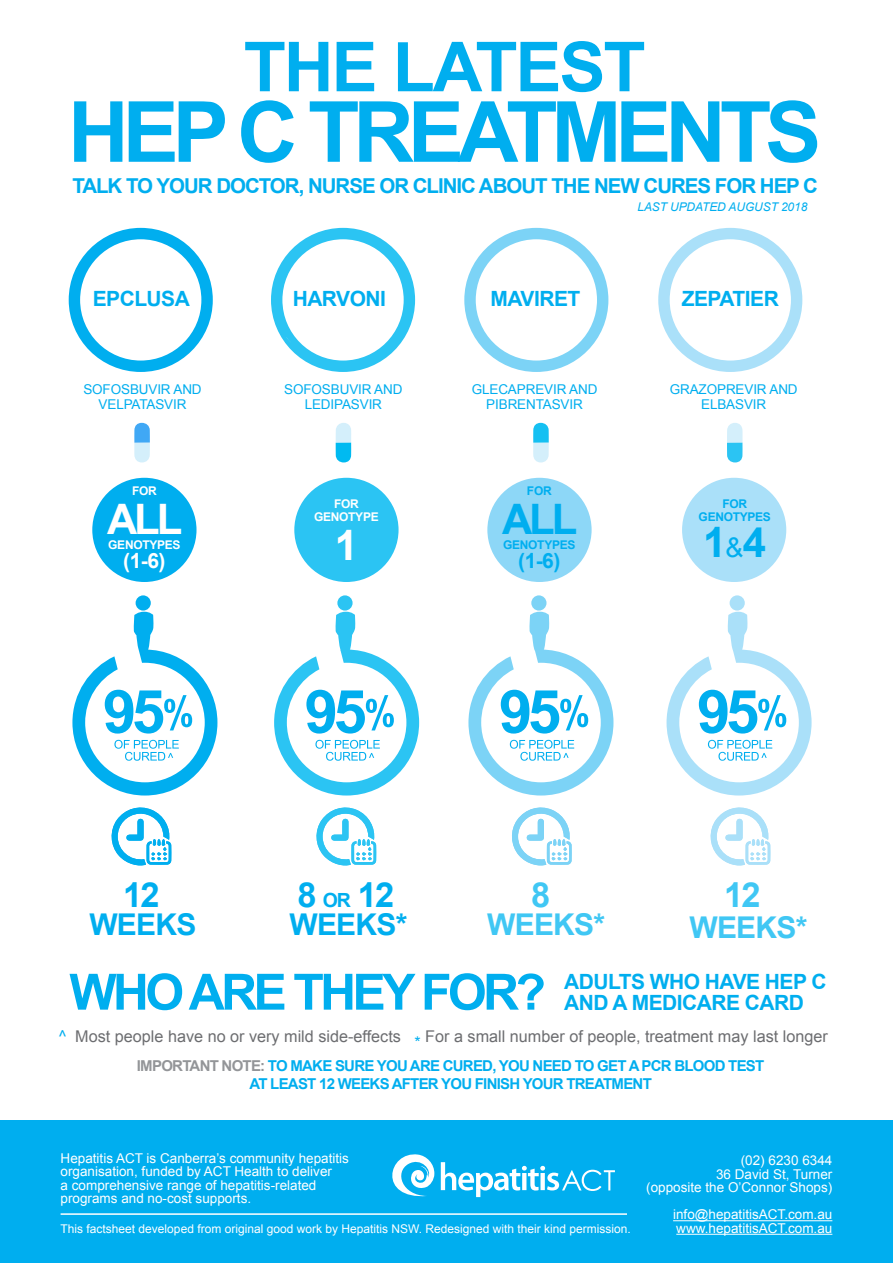
<style>
.page{position:relative;width:893px;height:1263px;background:#fff}
.page>*{position:absolute;margin:0;border:0;box-sizing:border-box;transform-origin:0 0}
.MAIN_HEAd{font:700 84.3px "Arial";letter-spacing:-.075em;color:#00aeef}
.MAIN_HEAd-2{font:700 69px "Arial";letter-spacing:-.03em;color:#00aeef}
.MAIN_HEAd-3{font:700 50.1px "Arial";letter-spacing:-.075em;color:#00aeef}
.PARAHEAD{font:700 42px "Arial";color:#00aeef}
.PARAHEAD-2{font:700 42px "Arial";color:#fff}
.PARAHEAD-3{font:700 34.5px "Arial";color:#00aeef}
.PARAHEAD-4{font:700 34.5px "Arial";color:#40c7f4}
.PARAHEAD-5{font:700 30px "Arial";letter-spacing:-.025em;color:#40c7f4}
.PARAHEAD-6{font:700 30px "Arial";letter-spacing:-.025em;color:#00aeef}
.PARAHEAD-7{font:700 21px "Arial";letter-spacing:-.025em;color:#00aeef}
.MAIN_HEAd-4{font:700 21px/21px "Arial";letter-spacing:-.025em;color:#00aeef}
.PARAHEAD-8{font:700 21px "Arial";color:#fff}
.subhead{font:700 20.55px "Arial";letter-spacing:-.05em;color:#00aeef}
.PAR{font:16.2px "Arial";color:#6c6d70}
.PAR-2{font:700 15px/18px "Arial";letter-spacing:-.05em;color:#00aeef;text-align:center}
.t1{font:13.5px/13.5px "Arial";color:#fff;text-align:right}
.PAR-3{font:13.5px/15px "Arial";letter-spacing:-.01em;color:#00aeef;text-align:center}
.t2{font:12px "Arial";color:#fff}
.PARAHEAD-9{font:700 12px/13.5px "Arial";letter-spacing:-.025em;color:#00aeef;text-align:center}
.PARAHEAD-10{font:700 12px "Arial";letter-spacing:-.025em;color:#fff}
.PAR-4{font:italic 12px "Arial";letter-spacing:-.01em;color:#00aeef}
.s1{font-weight:400;font-size:27px}
.s2{font-size:19.5px}
.s3{color:#00aeef}
.s4{color:#939598}
</style>
<div class="page">
<div style="left:0;top:1120px;width:893px;height:143px;background:#00aeef"></div>
<hr style="left:673px;top:1220px;width:159px;height:1px;background:#fff">
<hr style="left:676px;top:1234px;width:156px;height:1px;background:#fff">
<svg style="left:392px;top:1154px;width:42px;height:43px"></svg>
<svg style="left:441px;top:1162px;width:174px;height:35px"></svg>
<hr style="left:61px;top:1213px;width:566px;height:2px;background:#fff">
<div style="left:69px;top:228px;width:144px;height:144px;border:11px solid #00aeef;border-radius:50%"></div>
<div style="left:271px;top:228px;width:144px;height:144px;border:11px solid #2bc4f3;border-radius:50%"></div>
<div style="left:464px;top:228px;width:144px;height:144px;border:11px solid #7cd3f6;border-radius:50%"></div>
<div style="left:658px;top:228px;width:144px;height:144px;border:11px solid #aae0f9;border-radius:50%"></div>
<svg style="left:287px;top:255px;width:99px;height:87px"></svg>
<div style="left:92px;top:478px;width:105px;height:104px;background:#00aeef;border-radius:50%"></div>
<div style="left:294px;top:478px;width:105px;height:104px;background:#2bc4f3;border-radius:50%"></div>
<div style="left:487px;top:478px;width:105px;height:104px;background:#8dd7f7;border-radius:50%"></div>
<div style="left:682px;top:478px;width:104px;height:104px;background:#aae0f9;border-radius:50%"></div>
<svg style="left:134px;top:423px;width:16px;height:40px"></svg>
<svg style="left:336px;top:423px;width:15px;height:39px"></svg>
<svg style="left:533px;top:423px;width:16px;height:40px"></svg>
<svg style="left:727px;top:423px;width:15px;height:39px"></svg>
<div style="left:136px;top:595px;width:15px;height:16px;background:#00aeef;border-radius:50%"></div>
<svg style="left:337px;top:595px;width:16px;height:16px"></svg>
<div style="left:531px;top:595px;width:15px;height:16px;background:#7cd3f6;border-radius:50%"></div>
<div style="left:730px;top:595px;width:15px;height:16px;background:#aae0f9;border-radius:50%"></div>
<svg style="left:111px;top:807px;width:60px;height:59px"></svg>
<svg style="left:512px;top:807px;width:60px;height:59px"></svg>
<svg style="left:710px;top:807px;width:60px;height:59px"></svg>
<svg style="left:316px;top:807px;width:60px;height:59px"></svg>
<svg style="left:72px;top:612px;width:145px;height:183px"></svg>
<svg style="left:274px;top:612px;width:145px;height:183px"></svg>
<svg style="left:468px;top:612px;width:145px;height:183px"></svg>
<svg style="left:666px;top:612px;width:146px;height:183px"></svg>
<p class="MAIN_HEAd-2" style="left:244px;top:22px;width:403px">THE LATEST</p>
<p class="MAIN_HEAd" style="left:68px;top:77px;width:755px">HEP C TREATMENTS</p>
<p class="subhead" style="left:72px;top:172px;width:747px">TALK TO YOUR DOCTOR, NURSE OR CLINIC ABOUT THE NEW CURES FOR HEP C</p>
<p class="PARAHEAD-7" style="left:93px;top:285px;width:99px">EPCLUSA</p>
<p class="PAR-3" style="left:83px;top:382px;width:120px">SOFOSBUVIR AND<br>VELPATASVIR</p>
<p class="PARAHEAD-7" style="left:293px;top:285px;width:95px">HARVONI</p>
<p class="PAR-3" style="left:284px;top:382px;width:120px">SOFOSBUVIR AND<br>LEDIPASVIR</p>
<p class="PAR-4" style="left:637px;top:199px;width:171px">LAST UPDATED AUGUST 2018</p>
<p class="PARAHEAD-7" style="left:491px;top:285px;width:91px">MAVIRET</p>
<p class="PARAHEAD-7" style="left:682px;top:285px;width:99px">ZEPATIER</p>
<p class="PAR-3" style="left:472px;top:382px;width:127px">GLECAPREVIR AND<br>PIBRENTASVIR</p>
<p class="PAR-3" style="left:670px;top:382px;width:129px">GRAZOPREVIR AND<br>ELBASVIR</p>
<p class="PARAHEAD-10" style="left:132px;top:483px;width:26px">FOR</p>
<p class="PARAHEAD-9" style="left:527px;top:484px;width:26px">FOR</p>
<p class="PARAHEAD" style="left:502px;top:491px;width:77px">ALL</p>
<p class="PARAHEAD-9" style="left:503px;top:539px;width:74px">GENOTYPES</p>
<p class="PARAHEAD-7" style="left:518px;top:547px;width:44px">(1-6)</p>
<p class="PARAHEAD-10" style="left:334px;top:495px;width:26px">FOR</p>
<p class="PARAHEAD-9" style="left:699px;top:497px;width:74px">FOR<br>GENOTYPES</p>
<p class="PARAHEAD-2" style="left:107px;top:491px;width:77px">ALL</p>
<p class="PARAHEAD-10" style="left:314px;top:509px;width:66px">GENOTYPE</p>
<p class="PARAHEAD-2" style="left:335px;top:518px;width:25px">1</p>
<p class="PARAHEAD" style="left:703px;top:515px;width:64px">1<span class="s1">&amp;</span>4</p>
<p class="PARAHEAD-10" style="left:108px;top:537px;width:74px">GENOTYPES</p>
<p class="PARAHEAD-8" style="left:123px;top:547px;width:44px">(1-6)</p>
<p class="PARAHEAD-3" style="left:123px;top:872px;width:38px">12</p>
<p class="PARAHEAD-6" style="left:89px;top:905px;width:109px">WEEKS</p>
<p class="PARAHEAD-3" style="left:297px;top:872px;width:99px">8 <span class="s2">OR</span> 12</p>
<p class="PARAHEAD-6" style="left:289px;top:905px;width:119px">WEEKS*</p>
<p class="PARAHEAD-4" style="left:531px;top:872px;width:21px">8</p>
<p class="PARAHEAD-5" style="left:487px;top:905px;width:119px">WEEKS*</p>
<p class="PARAHEAD-4" style="left:724px;top:872px;width:38px">12</p>
<p class="PARAHEAD-5" style="left:689px;top:908px;width:119px">WEEKS*</p>
<p class="MAIN_HEAd-3" style="left:69px;top:959px;width:478px">WHO ARE THEY FOR?</p>
<p class="MAIN_HEAd-4" style="left:564px;top:971px;width:264px">ADULTS WHO HAVE HEP C<br>AND A MEDICARE CARD</p>
<p class="PAR" style="left:59px;top:1026px;width:771px"><span class="s3">^</span> Most people have no or very mild side-effects <span class="s3">*</span> For a small number of people, treatment may last longer</p>
<p class="PAR-2" style="left:137px;top:1057px;width:629px"><span class="s4">IMPORTANT NOTE:</span> TO MAKE SURE YOU ARE CURED, YOU NEED TO GET A PCR BLOOD TEST<br>AT LEAST 12 WEEKS AFTER YOU FINISH YOUR TREATMENT</p>
<p class="t1" style="left:61px;top:1151px;width:290px;text-align:left">Hepatitis ACT is Canberra’s community hepatitis organisation, funded by ACT Health to deliver<br>a comprehensive range of hepatitis-related programs and no-cost supports.</p>
<p class="t2" style="left:61px;top:1221px;width:572px">This factsheet developed from original good work by Hepatitis NSW. Redesigned with their kind permission.</p>
<p class="t1" style="left:741px;top:1154px;width:93px">(02) 6230 6344</p>
<p class="t1" style="left:646px;top:1167px;width:188px">36 David St, Turner<br>(opposite the O’Connor Shops)</p>
<p class="t1" style="left:673px;top:1208px;width:161px">info@hepatitisACT.com.au</p>
<p class="t1" style="left:676px;top:1221px;width:158px">www.hepatitisACT.com.au</p>
</div>
